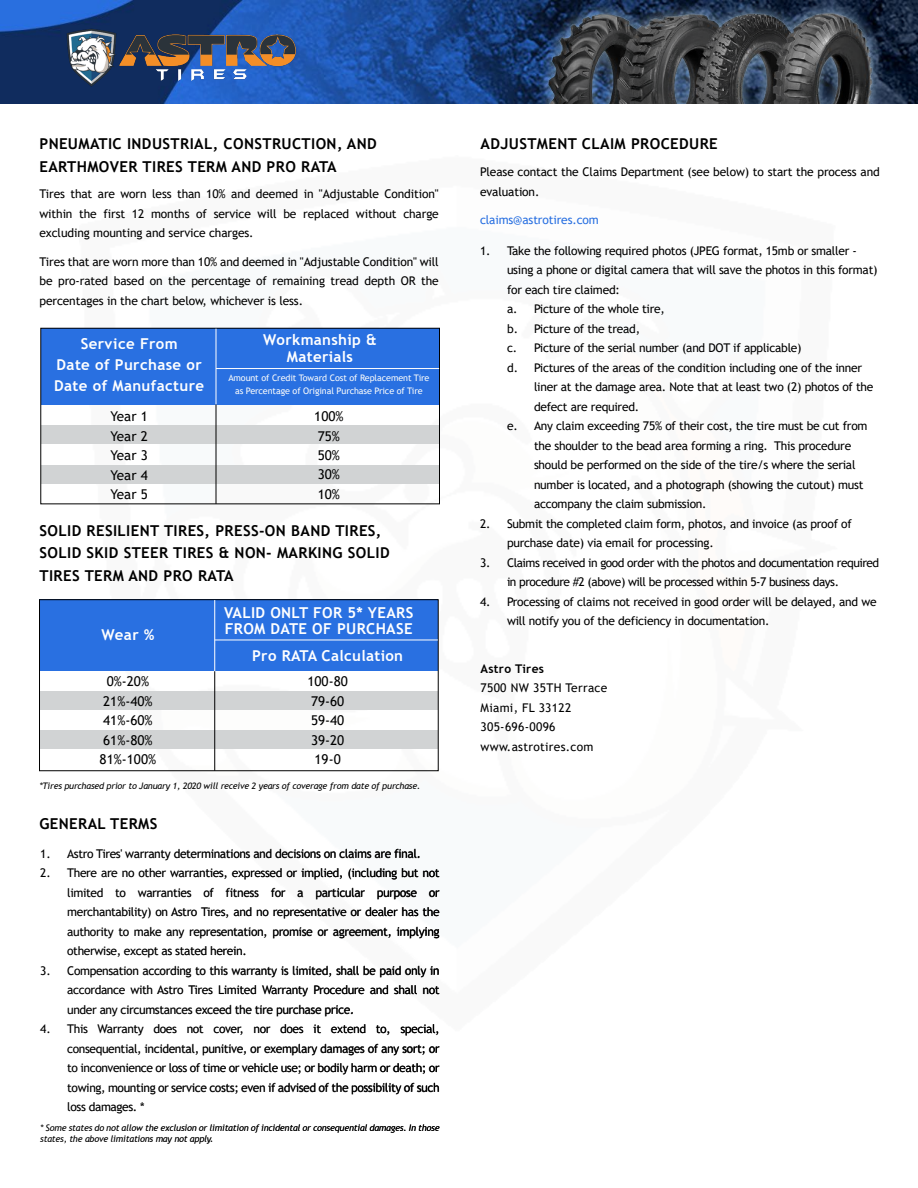
<style>
.page{position:relative;width:918px;height:1188px;background:#fff}
.page>*{position:absolute;margin:0;border:0;box-sizing:border-box;transform-origin:0 0}
.t1{font:700 15px/22.5px "Trebuchet MS";letter-spacing:.025em;color:#000}
.t2{font:700 15px/21px "Trebuchet MS";letter-spacing:.02em;color:#fff;text-align:center}
.t3{font:13.5px/19.5px "Trebuchet MS";color:#000}
.t4{font:12px/19.5px "Trebuchet MS";letter-spacing:-.02em;color:#000;text-align:justify}
.t5{font:12px/19.5px "Trebuchet MS";letter-spacing:-.04em;color:#000}
.t6{font:12px/19.5px "Trebuchet MS";letter-spacing:.025em;color:#000}
.t7{font:12px "Trebuchet MS";letter-spacing:-.01em;color:#2970e1}
.t8{font:700 12px "Trebuchet MS";letter-spacing:.025em;color:#000}
.t9{font:italic 9px/10.8px "Trebuchet MS";letter-spacing:-.02em;color:#000}
.t10{font:9px/13.5px "Trebuchet MS";letter-spacing:-.01em;color:#f8fafb;text-align:center}
</style>
<div class="page">
<img style="left:0;top:0;width:918px;height:103px">
<img style="left:66px;top:28px;width:231px;height:58px">
<img style="left:531px;top:0;width:377px;height:104px">
<div style="left:41px;top:328px;width:398px;height:77px;background:#2970e1"></div>
<div style="left:41px;top:425px;width:398px;height:19px;background:#d1d3d4"></div>
<div style="left:41px;top:465px;width:398px;height:19px;background:#d1d3d4"></div>
<div style="left:40px;top:328px;width:400px;height:176px;border:1px solid #000"></div>
<hr style="left:216px;top:329px;width:1px;height:76px;background:#fff">
<hr style="left:216px;top:368px;width:223px;height:1px;background:#fff">
<hr style="left:216px;top:405px;width:1px;height:99px;background:#000">
<svg style="left:68px;top:849px;width:352px;height:11px"></svg>
<svg style="left:69px;top:868px;width:273px;height:12px"></svg>
<svg style="left:349px;top:868px;width:90px;height:12px"></svg>
<svg style="left:68px;top:888px;width:35px;height:9px"></svg>
<svg style="left:116px;top:889px;width:10px;height:8px"></svg>
<svg style="left:138px;top:888px;width:53px;height:9px"></svg>
<svg style="left:204px;top:888px;width:10px;height:9px"></svg>
<svg style="left:226px;top:888px;width:33px;height:9px"></svg>
<svg style="left:271px;top:888px;width:15px;height:9px"></svg>
<svg style="left:298px;top:890px;width:5px;height:7px"></svg>
<svg style="left:316px;top:888px;width:49px;height:11px"></svg>
<svg style="left:378px;top:890px;width:39px;height:9px"></svg>
<svg style="left:429px;top:890px;width:11px;height:7px"></svg>
<svg style="left:68px;top:907px;width:160px;height:12px"></svg>
<svg style="left:234px;top:907px;width:34px;height:9px"></svg>
<svg style="left:274px;top:907px;width:165px;height:12px"></svg>
<svg style="left:68px;top:927px;width:61px;height:11px"></svg>
<svg style="left:135px;top:927px;width:26px;height:9px"></svg>
<svg style="left:167px;top:929px;width:17px;height:9px"></svg>
<svg style="left:190px;top:927px;width:76px;height:11px"></svg>
<svg style="left:273px;top:927px;width:39px;height:11px"></svg>
<svg style="left:318px;top:928px;width:73px;height:10px"></svg>
<svg style="left:397px;top:927px;width:42px;height:11px"></svg>
<svg style="left:68px;top:946px;width:177px;height:12px"></svg>
<svg style="left:68px;top:966px;width:263px;height:11px"></svg>
<svg style="left:337px;top:966px;width:102px;height:11px"></svg>
<svg style="left:68px;top:985px;width:57px;height:9px"></svg>
<svg style="left:131px;top:985px;width:52px;height:9px"></svg>
<svg style="left:189px;top:985px;width:24px;height:9px"></svg>
<svg style="left:219px;top:985px;width:37px;height:9px"></svg>
<svg style="left:262px;top:986px;width:46px;height:11px"></svg>
<svg style="left:314px;top:985px;width:50px;height:9px"></svg>
<svg style="left:370px;top:985px;width:18px;height:9px"></svg>
<svg style="left:394px;top:985px;width:23px;height:9px"></svg>
<svg style="left:423px;top:986px;width:16px;height:8px"></svg>
<svg style="left:68px;top:1005px;width:285px;height:11px"></svg>
<svg style="left:69px;top:1024px;width:19px;height:9px"></svg>
<svg style="left:98px;top:1025px;width:46px;height:11px"></svg>
<svg style="left:154px;top:1024px;width:23px;height:9px"></svg>
<svg style="left:188px;top:1025px;width:15px;height:8px"></svg>
<svg style="left:214px;top:1027px;width:28px;height:8px"></svg>
<svg style="left:254px;top:1027px;width:16px;height:6px"></svg>
<svg style="left:281px;top:1024px;width:22px;height:9px"></svg>
<svg style="left:314px;top:1024px;width:7px;height:9px"></svg>
<svg style="left:331px;top:1024px;width:34px;height:9px"></svg>
<svg style="left:376px;top:1025px;width:13px;height:10px"></svg>
<svg style="left:401px;top:1024px;width:37px;height:12px"></svg>
<svg style="left:68px;top:1044px;width:372px;height:11px"></svg>
<svg style="left:68px;top:1063px;width:372px;height:12px"></svg>
<svg style="left:68px;top:1083px;width:371px;height:11px"></svg>
<svg style="left:68px;top:1102px;width:76px;height:12px"></svg>
<svg style="left:61px;top:1124px;width:378px;height:20px"></svg>
<div style="left:40px;top:599px;width:398px;height:72px;background:#2970e1"></div>
<div style="left:40px;top:691px;width:398px;height:19px;background:#d1d3d4"></div>
<div style="left:40px;top:731px;width:398px;height:18px;background:#d1d3d4"></div>
<div style="left:39px;top:599px;width:400px;height:172px;border:1px solid #000"></div>
<hr style="left:214px;top:600px;width:1px;height:71px;background:#fff">
<hr style="left:215px;top:640px;width:223px;height:1px;background:#fff">
<hr style="left:214px;top:671px;width:1px;height:100px;background:#000">
<p class="t1" style="left:40px;top:133px;width:339px">PNEUMATIC INDUSTRIAL, CONSTRUCTION, AND<br>EARTHMOVER TIRES TERM AND PRO RATA</p>
<p class="t4" style="left:40px;top:184px;width:401px">Tires that are worn less than 10% and deemed in "Adjustable Condition" within the first 12 months of service will be replaced without charge excluding mounting and service charges.</p>
<p class="t4" style="left:40px;top:252px;width:401px">Tires that are worn more than 10% and deemed in "Adjustable Condition" will be pro-rated based on the percentage of remaining tread depth OR the percentages in the chart below, whichever is less.</p>
<p class="t2" style="left:54px;top:333px;width:151px">Service From<br>Date of Purchase or<br>Date of Manufacture</p>
<p class="t2" style="left:263px;top:331px;width:115px;line-height:16.5px">Workmanship &amp;<br>Materials</p>
<p class="t3" style="left:111px;top:406px;width:39px;text-align:justify">Year 1<br>Year 2<br>Year 3<br>Year 4<br>Year 5</p>
<p class="t3" style="left:314px;top:406px;width:31px">100%<br>75%<br>50%<br>30%<br>10%</p>
<p class="t10" style="left:228px;top:371px;width:203px">Amount of Credit Toward Cost of Replacement Tire as Percentage of Original Purchase Price of Tire</p>
<p class="t1" style="left:40px;top:519px;width:352px">SOLID RESILIENT TIRES, PRESS-ON BAND TIRES,<br>SOLID SKID STEER TIRES &amp; NON- MARKING SOLID<br>TIRES TERM AND PRO RATA</p>
<p class="t2" style="left:224px;top:604px;width:191px;line-height:16.5px;text-align:left">VALID ONLT FOR 5* YEARS<br>FROM DATE OF PURCHASE</p>
<p class="t2" style="left:252px;top:645px;width:152px">Pro RATA Calculation</p>
<p class="t2" style="left:102px;top:624px;width:54px">Wear %</p>
<p class="t3" style="left:100px;top:672px;width:58px;text-align:center">0%-20%<br>21%-40%<br>41%-60%<br>61%-80%<br>81%-100%</p>
<p class="t3" style="left:308px;top:672px;width:42px">100-80<br>79-60<br>59-40<br>39-20<br>19-0</p>
<p class="t9" style="left:40px;top:780px;width:382px">*Tires purchased prior to January 1, 2020 will receive 2 years of coverage from date of purchase.</p>
<p class="t1" style="left:40px;top:812px;width:120px">GENERAL TERMS</p>
<p class="t4" style="left:40px;top:844px;width:382px">1. Astro Tires' warranty determinations and decisions on claims are final.</p>
<p class="t4" style="left:67px;top:863px;width:374px;text-indent:-27px">2. There are no other warranties, expressed or implied, (including but not limited to warranties of fitness for a particular purpose or merchantability) on Astro Tires, and no representative or dealer has the authority to make any representation, promise or agreement, implying otherwise, except as stated herein.</p>
<p class="t4" style="left:67px;top:961px;width:374px;text-indent:-27px">3. Compensation according to this warranty is limited, shall be paid only in accordance with Astro Tires Limited Warranty Procedure and shall not under any circumstances exceed the tire purchase price.</p>
<p class="t4" style="left:67px;top:1019px;width:374px;text-indent:-27px">4. This Warranty does not cover, nor does it extend to, special, consequential, incidental, punitive, or exemplary damages of any sort; or to inconvenience or loss of time or vehicle use; or bodily harm or death; or towing, mounting or service costs; even if advised of the possibility of such loss damages. *</p>
<p class="t9" style="left:40px;top:1122px;width:401px">* Some states do not allow the exclusion or limitation of incidental or consequential damages. In those states, the above limitations may not apply.</p>
<p class="t1" style="left:481px;top:133px;width:239px">ADJUSTMENT CLAIM PROCEDURE</p>
<p class="t4" style="left:480px;top:162px;width:401px">Please contact the Claims Department (see below) to start the process and evaluation.</p>
<p class="t7" style="left:480px;top:212px;width:120px">claims@astrotires.com</p>
<p class="t4" style="left:507px;top:241px;width:372px;text-align:left;text-indent:-27px">1. Take the following required photos (JPEG format, 15mb or smaller - using a phone or digital camera that will save the photos in this format) for each tire claimed:<br>a. Picture of the whole tire,<br>b. Picture of the tread,<br>c. Picture of the serial number (and DOT if applicable)<br>d. Pictures of the areas of the condition including one of the inner</p>
<p class="t4" style="left:534px;top:377px;width:341px">liner at the damage area. Note that at least two (2) photos of the</p>
<p class="t4" style="left:534px;top:397px;width:107px">defect are required.</p>
<p class="t4" style="left:507px;top:416px;width:362px">e. Any claim exceeding 75% of their cost, the tire must be cut from</p>
<p class="t4" style="left:534px;top:436px;width:319px">the shoulder to the bead area forming a ring. This procedure</p>
<p class="t4" style="left:534px;top:455px;width:323px">should be performed on the side of the tire/s where the serial</p>
<p class="t4" style="left:534px;top:475px;width:331px">number is located, and a photograph (showing the cutout) must</p>
<p class="t4" style="left:534px;top:494px;width:174px">accompany the claim submission.</p>
<p class="t4" style="left:507px;top:514px;width:346px;text-indent:-27px">2. Submit the completed claim form, photos, and invoice (as proof of purchase date) via email for processing.</p>
<p class="t5" style="left:507px;top:553px;width:374px;text-indent:-27px">3. Claims received in good order with the photos and documentation required in procedure #2 (above) will be processed within 5-7 business days.</p>
<p class="t4" style="left:507px;top:592px;width:371px;text-indent:-27px">4. Processing of claims not received in good order will be delayed, and we will notify you of the deficiency in documentation.</p>
<p class="t8" style="left:481px;top:661px;width:65px">Astro Tires</p>
<p class="t6" style="left:481px;top:678px;width:128px">7500 NW 35TH Terrace<br>Miami, FL 33122<br>305-696-0096 www.astrotires.com</p>
</div>
